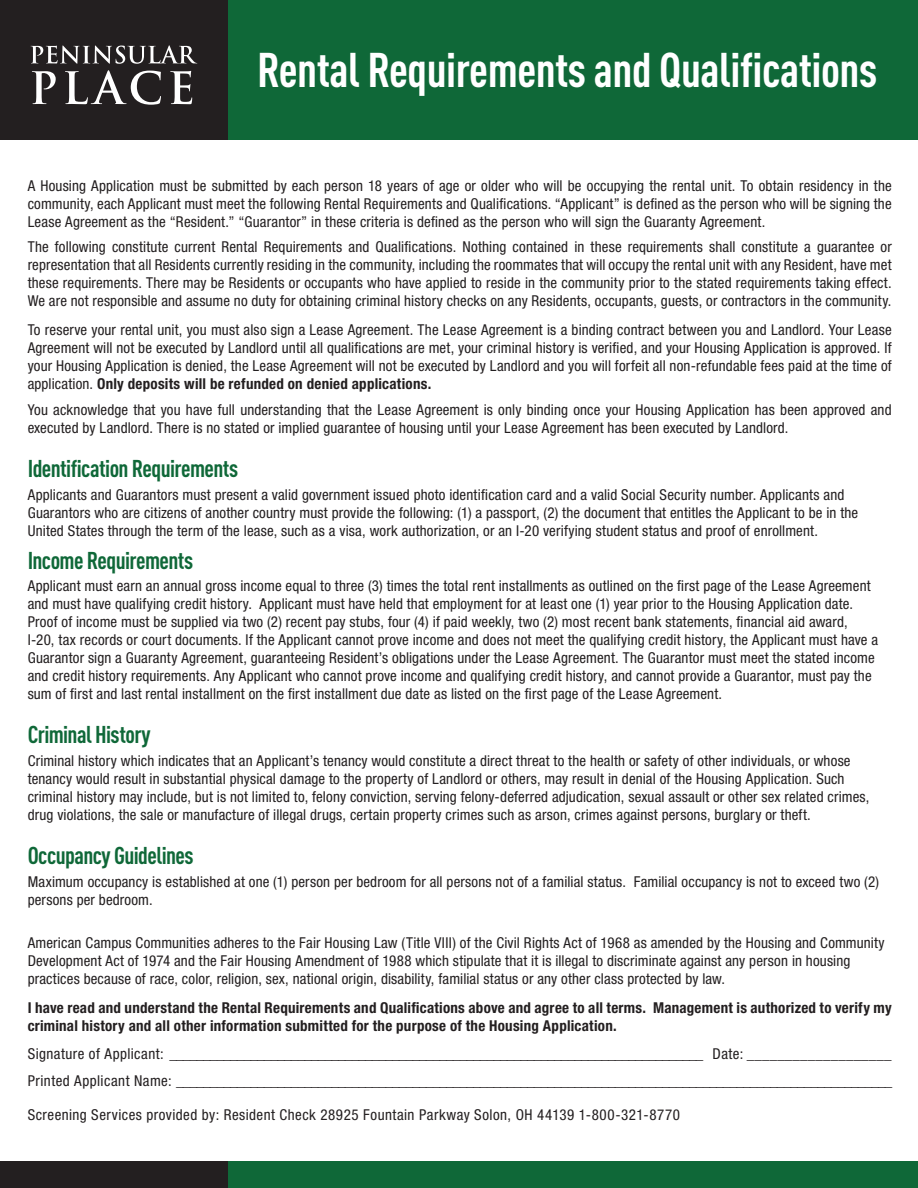
<style>
.page{position:relative;width:918px;height:1188px;background:#fff}
.page>*{position:absolute;margin:0;border:0;box-sizing:border-box;transform-origin:0 0}
.t1{font:700 condensed 48px "DIN Pro";letter-spacing:-.01em;color:#fff}
.Paragraph_Style_1{font:700 condensed 24px "DIN Pro";letter-spacing:-.025em;color:#0f6838}
.Paragraph_Style_1-2{font:condensed 15px/18px "Helvetica Neue LT Std";letter-spacing:.01em;color:#231f20}
.Paragraph_Style_1-3{font:condensed 15px/27px "Helvetica Neue LT Std";letter-spacing:.035em;color:#231f20}
.Paragraph_Style_1-4{font:700 condensed 15px/18px "Helvetica Neue LT Std";letter-spacing:.015em;color:#231f20}
.Paragraph_Style_1-5{font:condensed 15px "Helvetica Neue LT Std";letter-spacing:.03em;color:#231f20}
.s1{font-weight:700}
</style>
<div class="page">
<div style="left:0;top:0;width:228px;height:140px;background:#231f20"></div>
<div style="left:228px;top:0;width:690px;height:140px;background:#0f6838"></div>
<svg style="left:31px;top:45px;width:166px;height:19px"></svg>
<svg style="left:32px;top:71px;width:24px;height:33px"></svg>
<svg style="left:65px;top:70px;width:96px;height:35px"></svg>
<svg style="left:170px;top:71px;width:22px;height:33px"></svg>
<div style="left:228px;top:1161px;width:690px;height:27px;background:#0f6838"></div>
<div style="left:0;top:1161px;width:228px;height:27px;background:#231f20"></div>
<p class="t1" style="left:257px;top:34px;width:622px">Rental Requirements and Qualifications</p>
<p class="Paragraph_Style_1-2" style="left:28px;top:176px;width:866px;text-align:justify">A Housing Application must be submitted by each person 18 years of age or older who will be occupying the rental unit. To obtain residency in the community, each Applicant must meet the following Rental Requirements and Qualifications. “Applicant” is defined as the person who will be signing the Lease Agreement as the “Resident.” “Guarantor” in these criteria is defined as the person who will sign the Guaranty Agreement.</p>
<p class="Paragraph_Style_1-2" style="left:28px;top:238px;width:866px;text-align:justify">The following constitute current Rental Requirements and Qualifications. Nothing contained in these requirements shall constitute a guarantee or representation that all Residents currently residing in the community, including the roommates that will occupy the rental unit with any Resident, have met these requirements. There may be Residents or occupants who have applied to reside in the community prior to the stated requirements taking effect.<br>We are not responsible and assume no duty for obtaining criminal history checks on any Residents, occupants, guests, or contractors in the community.</p>
<p class="Paragraph_Style_1-2" style="left:28px;top:321px;width:866px;text-align:justify">To reserve your rental unit, you must also sign a Lease Agreement. The Lease Agreement is a binding contract between you and Landlord. Your Lease Agreement will not be executed by Landlord until all qualifications are met, your criminal history is verified, and your Housing Application is approved. If your Housing Application is denied, the Lease Agreement will not be executed by Landlord and you will forfeit all non-refundable fees paid at the time of application. <span class="s1">Only deposits will be refunded on denied applications.</span></p>
<p class="Paragraph_Style_1-2" style="left:28px;top:401px;width:865px">You acknowledge that you have full understanding that the Lease Agreement is only binding once your Housing Application has been approved and executed by Landlord. There is no stated or implied guarantee of housing until your Lease Agreement has been executed by Landlord.</p>
<p class="Paragraph_Style_1" style="left:28px;top:450px;width:212px">Identification Requirements</p>
<p class="Paragraph_Style_1-2" style="left:28px;top:485px;width:832px">Applicants and Guarantors must present a valid government issued photo identification card and a valid Social Security number. Applicants and<br>Guarantors who are citizens of another country must provide the following: (1) a passport, (2) the document that entitles the Applicant to be in the<br>United States through the term of the lease, such as a visa, work authorization, or an I-20 verifying student status and proof of enrollment.</p>
<p class="Paragraph_Style_1" style="left:28px;top:542px;width:167px">Income Requirements</p>
<p class="Paragraph_Style_1-2" style="left:28px;top:577px;width:852px">Applicant must earn an annual gross income equal to three (3) times the total rent installments as outlined on the first page of the Lease Agreement and must have qualifying credit history. Applicant must have held that employment for at least one (1) year prior to the Housing Application date.<br>Proof of income must be supplied via two (2) recent pay stubs, four (4) if paid weekly, two (2) most recent bank statements, financial aid award, I-20, tax records or court documents. If the Applicant cannot prove income and does not meet the qualifying credit history, the Applicant must have a Guarantor sign a Guaranty Agreement, guaranteeing Resident’s obligations under the Lease Agreement. The Guarantor must meet the stated income and credit history requirements. Any Applicant who cannot prove income and qualifying credit history, and cannot provide a Guarantor, must pay the sum of first and last rental installment on the first installment due date as listed on the first page of the Lease Agreement.</p>
<p class="Paragraph_Style_1" style="left:28px;top:717px;width:125px">Criminal History</p>
<p class="Paragraph_Style_1-2" style="left:28px;top:752px;width:843px">Criminal history which indicates that an Applicant’s tenancy would constitute a direct threat to the health or safety of other individuals, or whose tenancy would result in substantial physical damage to the property of Landlord or others, may result in denial of the Housing Application. Such criminal history may include, but is not limited to, felony conviction, serving felony-deferred adjudication, sexual assault or other sex related crimes, drug violations, the sale or manufacture of illegal drugs, certain property crimes such as arson, crimes against persons, burglary or theft.</p>
<p class="Paragraph_Style_1" style="left:28px;top:837px;width:168px">Occupancy Guidelines</p>
<p class="Paragraph_Style_1-2" style="left:28px;top:872px;width:853px">Maximum occupancy is established at one (1) person per bedroom for all persons not of a familial status. Familial occupancy is not to exceed two (2) persons per bedroom.</p>
<p class="Paragraph_Style_1-2" style="left:28px;top:934px;width:859px">American Campus Communities adheres to the Fair Housing Law (Title VIII) of the Civil Rights Act of 1968 as amended by the Housing and Community<br>Development Act of 1974 and the Fair Housing Amendment of 1988 which stipulate that it is illegal to discriminate against any person in housing practices because of race, color, religion, sex, national origin, disability, familial status or any other class protected by law.</p>
<p class="Paragraph_Style_1-4" style="left:28px;top:999px;width:866px">I have read and understand the Rental Requirements and Qualifications above and agree to all terms. Management is authorized to verify my criminal history and all other information submitted for the purpose of the Housing Application.</p>
<p class="Paragraph_Style_1-3" style="left:28px;top:1040px;width:866px">Signature of Applicant: _______________________________________________________________________________ Date: ___________________<br>Printed Applicant Name: __________________________________________________________________________________________________________</p>
<p class="Paragraph_Style_1-5" style="left:28px;top:1106px;width:654px">Screening Services provided by: Resident Check 28925 Fountain Parkway Solon, OH 44139 1-800-321-8770</p>
</div>
